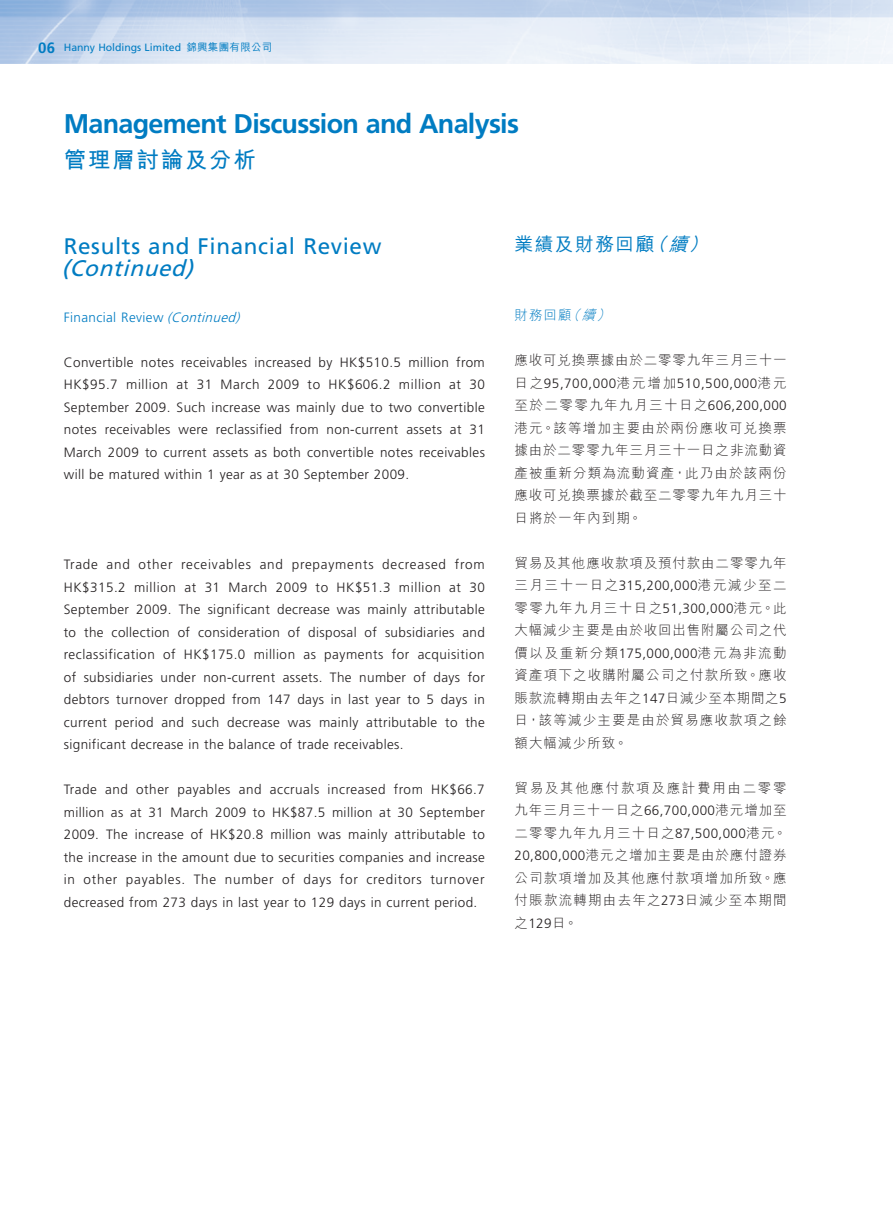
<style>
.page{position:relative;width:893px;height:1212px;background:#fff}
.page>*{position:absolute;margin:0;border:0;box-sizing:border-box;transform-origin:0 0}
.t1{font:700 27px "Frutiger LT Std";letter-spacing:-.025em;color:#007cc2}
.Heading_1{font:22.5px/22.5px "Frutiger LT Std";letter-spacing:.03em;color:#007cc2}
.t2{font:700 22.5px "M Hei HK";letter-spacing:.08em;color:#007cc2}
.C_Heading_1{font:500 18.75px "M Hei HK";letter-spacing:.08em;color:#007cc2}
.Body_Text{font:300 13.5px/22.5px "Frutiger LT Std";letter-spacing:.03em;color:#231f20;text-align:justify}
.Body_Text-2{font:300 13.5px/22.5px "M Hei HK";letter-spacing:.085em;color:#231f20;text-align:justify}
.Heading_2{font:300 13.5px "Frutiger LT Std";letter-spacing:.03em;color:#007cc2}
.Heading_2-2{font:300 13.5px "M Hei HK";color:#007cc2}
.t3{font:10.5px "Frutiger LT Std";color:#007cc2}
.s1{font-weight:700;font-size:15px}
.s2{font-family:"M Hei HK";font-weight:500}
.s3{font-style:italic}
.s4{font-family:"Frutiger LT Std"}
</style>
<div class="page">
<img style="left:0;top:0;width:893px;height:64px">
<p class="t3" style="left:38px;top:41px;width:236px"><span class="s1">06</span> Hanny Holdings Limited <span class="s2">錦興集團有限公司</span></p>
<h1 class="t1" style="left:64px;top:108px;width:457px">Management Discussion and Analysis</h1>
<h2 class="t2" style="left:64px;top:143px;width:194px">管理層討論及分析</h2>
<p class="Heading_1" style="left:61px;top:235px;width:322px">Results and Financial Review <span class="s3">(Continued)</span></p>
<p class="Heading_2" style="left:64px;top:309px;width:181px">Financial Review <span class="s3">(Continued)</span></p>
<p class="Body_Text" style="left:64px;top:351px;width:423px">Convertible notes receivables increased by HK$510.5 million from HK$95.7 million at 31 March 2009 to HK$606.2 million at 30<br>September 2009. Such increase was mainly due to two convertible notes receivables were reclassified from non-current assets at 31<br>March 2009 to current assets as both convertible notes receivables will be matured within 1 year as at 30 September 2009.</p>
<p class="Body_Text" style="left:64px;top:553px;width:423px">Trade and other receivables and prepayments decreased from HK$315.2 million at 31 March 2009 to HK$51.3 million at 30<br>September 2009. The significant decrease was mainly attributable to the collection of consideration of disposal of subsidiaries and reclassification of HK$175.0 million as payments for acquisition of subsidiaries under non-current assets. The number of days for debtors turnover dropped from 147 days in last year to 5 days in current period and such decrease was mainly attributable to the significant decrease in the balance of trade receivables.</p>
<p class="Body_Text" style="left:64px;top:778px;width:423px">Trade and other payables and accruals increased from HK$66.7 million as at 31 March 2009 to HK$87.5 million at 30 September 2009. The increase of HK$20.8 million was mainly attributable to the increase in the amount due to securities companies and increase in other payables. The number of days for creditors turnover decreased from 273 days in last year to 129 days in current period.</p>
<p class="C_Heading_1" style="left:514px;top:230px;width:201px">業績及財務回顧<span class="s3">（續）</span></p>
<p class="Heading_2-2" style="left:514px;top:308px;width:100px">財務回顧<span class="s3">（續）</span></p>
<p class="Body_Text-2" style="left:514px;top:349px;width:274px">應收可兌換票據由於二零零九年三月三十一日之<span class="s4">95,700,000</span>港元增加<span class="s4">510,500,000</span>港元至於二零零九年九月三十日之<span class="s4">606,200,000</span>港元。該等增加主要由於兩份應收可兌換票據由於二零零九年三月三十一日之非流動資產被重新分類為流動資產，此乃由於該兩份應收可兌換票據於截至二零零九年九月三十日將於一年內到期。</p>
<p class="Body_Text-2" style="left:514px;top:551px;width:274px">貿易及其他應收款項及預付款由二零零九年三月三十一日之<span class="s4">315,200,000</span>港元減少至二零零九年九月三十日之<span class="s4">51,300,000</span>港元。此大幅減少主要是由於收回出售附屬公司之代價以及重新分類<span class="s4">175,000,000</span>港元為非流動資產項下之收購附屬公司之付款所致。應收賬款流轉期由去年之<span class="s4">147</span>日減少至本期間之<span class="s4">5</span>日，該等減少主要是由於貿易應收款項之餘額大幅減少所致。</p>
<p class="Body_Text-2" style="left:514px;top:776px;width:274px">貿易及其他應付款項及應計費用由二零零九年三月三十一日之<span class="s4">66,700,000</span>港元增加至二零零九年九月三十日之<span class="s4">87,500,000</span>港元。<span class="s4">20,800,000</span>港元之增加主要是由於應付證券公司款項增加及其他應付款項增加所致。應付賬款流轉期由去年之<span class="s4">273</span>日減少至本期間之<span class="s4">129</span>日。</p>
</div>
